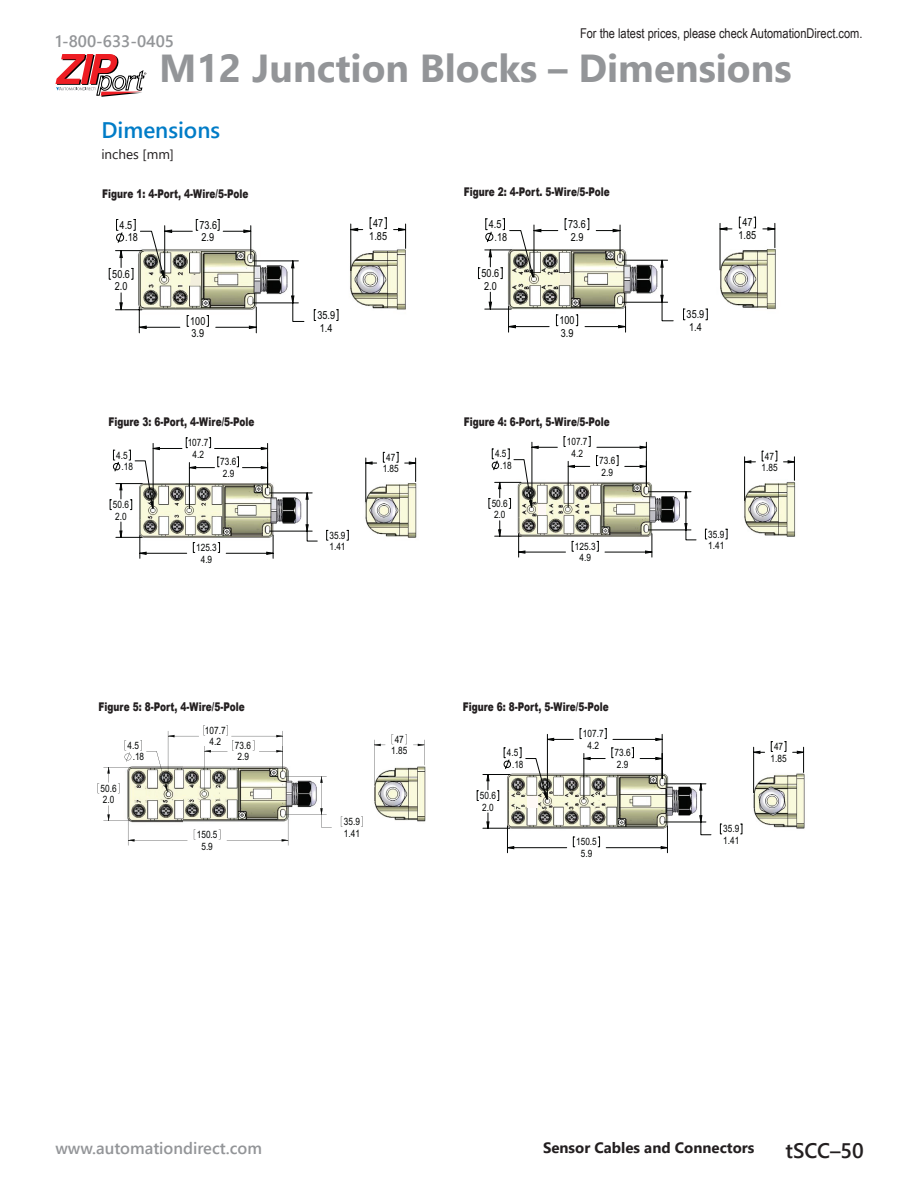
<style>
.page{position:relative;width:918px;height:1188px;background:#fff}
.page>*{position:absolute;margin:0;border:0;box-sizing:border-box;transform-origin:0 0}
.Head{font:700 39px "Segoe UI";color:#939598}
.Subhead{font:600 22.5px "Segoe UI";color:#007cc7}
.t1{font:600 21px "Segoe UI";color:#231f20}
.t2{font:600 16.5px "Segoe UI";color:#939598}
.t3{font:700 15px "Segoe UI";color:#231f20}
.t4{font:13.5px "Arial Narrow";color:#231f20}
.Body_Text{font:13.5px "Segoe UI";color:#231f20}
.Callout{font:900 12px "Arial";color:#231f20;scale:.75 1}
.t5{font:11.1px "Arial Narrow";color:#040605}
.t6{font:10.2px "Arial Narrow";color:#040605}
</style>
<div class="page">
<svg style="left:477px;top:728px;width:327px;height:125px"></svg>
<div style="left:527px;top:796px;width:11px;height:11px;background:#fef9f6"></div>
<svg style="left:109px;top:218px;width:297px;height:115px"></svg>
<svg style="left:478px;top:217px;width:297px;height:115px"></svg>
<div style="left:560px;top:274px;width:10px;height:11px;background:#f3efde"></div>
<svg style="left:110px;top:438px;width:306px;height:121px"></svg>
<svg style="left:489px;top:436px;width:306px;height:121px"></svg>
<div style="left:539px;top:504px;width:7px;height:11px;background:#fef8f6"></div>
<svg style="left:98px;top:725px;width:327px;height:121px"></svg>
<svg style="left:56px;top:54px;width:90px;height:43px"></svg>
<h3 class="t2" style="left:56px;top:25px;width:120px">1-800-633-0405</h3>
<h3 class="t4" style="left:580px;top:24px;width:284px">For the latest prices, please check AutomationDirect.com.</h3>
<p class="Head" style="left:159px;top:32px;width:634px">M12 Junction Blocks – Dimensions</p>
<p class="Subhead" style="left:101px;top:108px;width:120px">Dimensions</p>
<p class="Body_Text" style="left:101px;top:142px;width:74px">inches [mm]</p>
<p class="Callout" style="left:102px;top:185px;width:196px">Figure 1: 4-Port, 4-Wire/5-Pole</p>
<p class="Callout" style="left:464px;top:183px;width:196px">Figure 2: 4-Port. 5-Wire/5-Pole</p>
<p class="t5" style="left:120px;top:217px;width:14px">4.5</p>
<p class="t5" style="left:199px;top:217px;width:19px">73.6</p>
<p class="t5" style="left:373px;top:215px;width:12px">47</p>
<p class="t5" style="left:489px;top:216px;width:14px">4.5</p>
<p class="t5" style="left:568px;top:216px;width:19px">73.6</p>
<p class="t5" style="left:125px;top:229px;width:14px">.18</p>
<p class="t5" style="left:201px;top:229px;width:14px">2.9</p>
<p class="t5" style="left:369px;top:228px;width:19px">1.85</p>
<p class="t5" style="left:495px;top:229px;width:14px">.18</p>
<p class="t5" style="left:571px;top:229px;width:14px">2.9</p>
<p class="t5" style="left:112px;top:266px;width:19px">50.6</p>
<p class="t5" style="left:482px;top:265px;width:19px">50.6</p>
<p class="t5" style="left:115px;top:278px;width:14px">2.0</p>
<p class="t5" style="left:484px;top:278px;width:14px">2.0</p>
<p class="t5" style="left:190px;top:313px;width:17px">100</p>
<p class="t5" style="left:192px;top:325px;width:14px">3.9</p>
<p class="t5" style="left:317px;top:307px;width:19px">35.9</p>
<p class="t5" style="left:320px;top:320px;width:14px">1.4</p>
<p class="t5" style="left:560px;top:312px;width:17px">100</p>
<p class="t5" style="left:561px;top:325px;width:14px">3.9</p>
<p class="t5" style="left:687px;top:306px;width:19px">35.9</p>
<p class="t5" style="left:689px;top:319px;width:14px">1.4</p>
<p class="t5" style="left:742px;top:214px;width:12px">47</p>
<p class="t5" style="left:739px;top:227px;width:19px">1.85</p>
<p class="Callout" style="left:108px;top:413px;width:196px">Figure 3: 6-Port, 4-Wire/5-Pole</p>
<p class="Callout" style="left:464px;top:413px;width:196px">Figure 4: 6-Port, 5-Wire/5-Pole</p>
<p class="t6" style="left:188px;top:435px;width:22px">107.7</p>
<p class="t6" style="left:567px;top:434px;width:22px">107.7</p>
<p class="t6" style="left:116px;top:447px;width:13px">4.5</p>
<p class="t6" style="left:121px;top:459px;width:13px">.18</p>
<p class="t6" style="left:193px;top:447px;width:13px">4.2</p>
<p class="t6" style="left:220px;top:454px;width:18px">73.6</p>
<p class="t6" style="left:223px;top:466px;width:13px">2.9</p>
<p class="t6" style="left:386px;top:450px;width:11px">47</p>
<p class="t6" style="left:383px;top:461px;width:18px">1.85</p>
<p class="t6" style="left:495px;top:446px;width:13px">4.5</p>
<p class="t6" style="left:500px;top:458px;width:13px">.18</p>
<p class="t6" style="left:571px;top:445px;width:13px">4.2</p>
<p class="t6" style="left:599px;top:453px;width:18px">73.6</p>
<p class="t6" style="left:602px;top:465px;width:13px">2.9</p>
<p class="t6" style="left:765px;top:448px;width:11px">47</p>
<p class="t6" style="left:761px;top:460px;width:18px">1.85</p>
<p class="t6" style="left:113px;top:497px;width:18px">50.6</p>
<p class="t6" style="left:492px;top:496px;width:18px">50.6</p>
<p class="t6" style="left:115px;top:509px;width:13px">2.0</p>
<p class="t6" style="left:494px;top:507px;width:13px">2.0</p>
<p class="t6" style="left:329px;top:528px;width:18px">35.9</p>
<p class="t6" style="left:708px;top:526px;width:18px">35.9</p>
<p class="t6" style="left:196px;top:540px;width:22px">125.3</p>
<p class="t6" style="left:329px;top:539px;width:18px">1.41</p>
<p class="t6" style="left:575px;top:539px;width:22px">125.3</p>
<p class="t6" style="left:708px;top:538px;width:18px">1.41</p>
<p class="t6" style="left:201px;top:551px;width:13px">4.9</p>
<p class="t6" style="left:580px;top:550px;width:13px">4.9</p>
<p class="Callout" style="left:99px;top:698px;width:196px">Figure 5: 8-Port, 4-Wire/5-Pole</p>
<p class="Callout" style="left:463px;top:698px;width:196px">Figure 6: 8-Port, 5-Wire/5-Pole</p>
<p class="t6" style="left:128px;top:738px;width:13px">4.5</p>
<p class="t6" style="left:133px;top:749px;width:13px">.18</p>
<p class="t6" style="left:205px;top:723px;width:22px">107.7</p>
<p class="t6" style="left:209px;top:734px;width:13px">4.2</p>
<p class="t6" style="left:235px;top:738px;width:18px">73.6</p>
<p class="t6" style="left:238px;top:749px;width:13px">2.9</p>
<p class="t6" style="left:395px;top:732px;width:11px">47</p>
<p class="t6" style="left:391px;top:743px;width:18px">1.85</p>
<p class="t6" style="left:507px;top:745px;width:13px">4.5</p>
<p class="t6" style="left:512px;top:757px;width:13px">.18</p>
<p class="t6" style="left:583px;top:726px;width:22px">107.7</p>
<p class="t6" style="left:587px;top:738px;width:13px">4.2</p>
<p class="t6" style="left:615px;top:745px;width:18px">73.6</p>
<p class="t6" style="left:617px;top:757px;width:13px">2.9</p>
<p class="t6" style="left:774px;top:739px;width:11px">47</p>
<p class="t6" style="left:771px;top:750px;width:18px">1.85</p>
<p class="t6" style="left:101px;top:781px;width:18px">50.6</p>
<p class="t6" style="left:103px;top:792px;width:13px">2.0</p>
<p class="t6" style="left:480px;top:788px;width:18px">50.6</p>
<p class="t6" style="left:482px;top:800px;width:13px">2.0</p>
<p class="t6" style="left:197px;top:827px;width:22px">150.5</p>
<p class="t6" style="left:201px;top:838px;width:13px">5.9</p>
<p class="t6" style="left:344px;top:814px;width:18px">35.9</p>
<p class="t6" style="left:344px;top:826px;width:18px">1.41</p>
<p class="t6" style="left:576px;top:834px;width:22px">150.5</p>
<p class="t6" style="left:581px;top:846px;width:13px">5.9</p>
<p class="t6" style="left:723px;top:821px;width:18px">35.9</p>
<p class="t6" style="left:723px;top:833px;width:18px">1.41</p>
<h3 class="t2" style="left:56px;top:1132px;width:208px">www.automationdirect.com</h3>
<h3 class="t3" style="left:543px;top:1133px;width:213px">Sensor Cables and Connectors</h3>
<h3 class="t1" style="left:786px;top:1131px;width:80px">tSCC–50</h3>
</div>
